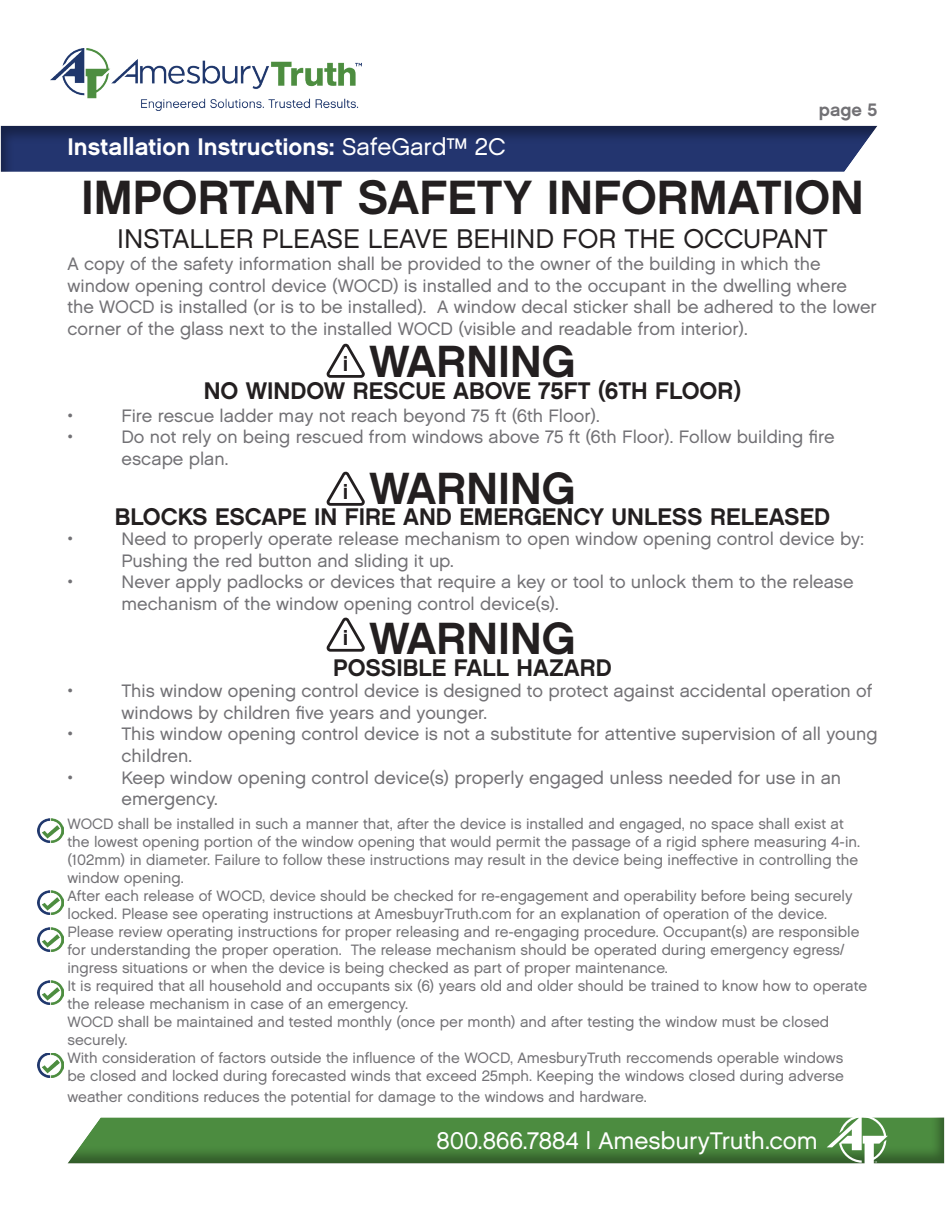
<style>
.page{position:relative;width:945px;height:1215px;background:#fff}
.page>*{position:absolute;margin:0;border:0;box-sizing:border-box;transform-origin:0 0}
.t1{font:48px "Chalet New York Nineteen Sixty";color:#231f20}
.t2{font:45px "Chalet New York Nineteen Sixty";color:#231f20}
.t3{font:27px "Chalet London Nineteen Sixty";color:#231f20}
.t4{font:24px "Chalet New York Nineteen Sixty";color:#231f20}
.t5{font:24px "Chalet New York Nineteen Sixty";color:#fff}
.t6{font:24px "Chalet London Nineteen Sixty";color:#fff}
.t7{font:21.6px "Chalet New York Nineteen Sixty";color:#231f20}
.t8{font:18px/21.6px "Chalet London Nineteen Sixty";color:#727175}
.t9{font:18px "Chalet New York Nineteen Sixty";color:#727175}
.t10{font:15px/18px "Chalet London Nineteen Sixty";color:#727175}
.s1{font-family:"Chalet London Nineteen Sixty"}
</style>
<div class="page">
<img style="left:50px;top:48px;width:312px;height:63px">
<div style="left:1px;top:125px;width:877px;height:49px;background:#231f20;opacity:.4"></div>
<svg style="left:68px;top:1117px;width:876px;height:47px;background:#548b49"></svg>
<svg style="left:327px;top:618px;width:38px;height:34px"></svg>
<img style="left:38px;top:818px;width:25px;height:25px">
<img style="left:38px;top:891px;width:25px;height:24px">
<img style="left:38px;top:927px;width:25px;height:25px">
<img style="left:38px;top:981px;width:25px;height:24px">
<img style="left:38px;top:1053px;width:25px;height:24px">
<svg style="left:327px;top:472px;width:38px;height:34px"></svg>
<svg style="left:327px;top:344px;width:38px;height:34px"></svg>
<p class="t5" style="left:68px;top:132px;width:440px">Installation Instructions: <span class="s1">SafeGard™ 2C</span></p>
<p class="t9" style="left:819px;top:98px;width:60px">page 5</p>
<p class="t1" style="left:81px;top:167px;width:784px">IMPORTANT SAFETY INFORMATION</p>
<p class="t3" style="left:117px;top:222px;width:712px">INSTALLER PLEASE LEAVE BEHIND FOR THE OCCUPANT</p>
<p class="t8" style="left:68px;top:253px;width:811px">A copy of the safety information shall be provided to the owner of the building in which the window opening control device (WOCD) is installed and to the occupant in the dwelling where the WOCD is installed (or is to be installed). A window decal sticker shall be adhered to the lower corner of the glass next to the installed WOCD (visible and readable from interior).</p>
<p class="t7" style="left:343px;top:350px;width:7px">i</p>
<p class="t2" style="left:370px;top:334px;width:207px">WARNING</p>
<p class="t4" style="left:204px;top:375px;width:539px">NO WINDOW RESCUE ABOVE 75FT (6TH FLOOR)</p>
<p class="t8" style="left:68px;top:405px;width:7px">•</p>
<p class="t8" style="left:122px;top:405px;width:480px">Fire rescue ladder may not reach beyond 75 ft (6th Floor).</p>
<p class="t8" style="left:68px;top:426px;width:7px">•</p>
<p class="t8" style="left:122px;top:426px;width:715px">Do not rely on being rescued from windows above 75 ft (6th Floor). Follow building fire escape plan.</p>
<p class="t4" style="left:115px;top:502px;width:717px">BLOCKS ESCAPE IN FIRE AND EMERGENCY UNLESS RELEASED</p>
<p class="t8" style="left:68px;top:528px;width:7px">•</p>
<p class="t8" style="left:122px;top:528px;width:744px">Need to properly operate release mechanism to open window opening control device by:<br>Pushing the red button and sliding it up.</p>
<p class="t8" style="left:68px;top:571px;width:7px">•</p>
<p class="t8" style="left:122px;top:571px;width:734px">Never apply padlocks or devices that require a key or tool to unlock them to the release mechanism of the window opening control device(s).</p>
<p class="t2" style="left:370px;top:460px;width:207px">WARNING</p>
<p class="t7" style="left:343px;top:478px;width:7px">i</p>
<p class="t7" style="left:343px;top:624px;width:7px">i</p>
<p class="t2" style="left:370px;top:610px;width:207px">WARNING</p>
<p class="t4" style="left:333px;top:652px;width:280px">POSSIBLE FALL HAZARD</p>
<p class="t8" style="left:68px;top:680px;width:7px">•</p>
<p class="t8" style="left:122px;top:680px;width:752px">This window opening control device is designed to protect against accidental operation of windows by children five years and younger.</p>
<p class="t8" style="left:68px;top:723px;width:7px">•</p>
<p class="t8" style="left:122px;top:723px;width:758px">This window opening control device is not a substitute for attentive supervision of all young</p>
<p class="t8" style="left:122px;top:745px;width:72px">children.</p>
<p class="t8" style="left:68px;top:766px;width:7px">•</p>
<p class="t8" style="left:122px;top:766px;width:721px">Keep window opening control device(s) properly engaged unless needed for use in an emergency.</p>
<p class="t10" style="left:68px;top:815px;width:794px">WOCD shall be installed in such a manner that, after the device is installed and engaged, no space shall exist at the lowest opening portion of the window opening that would permit the passage of a rigid sphere measuring 4-in. (102mm) in diameter. Failure to follow these instructions may result in the device being ineffective in controlling the window opening.</p>
<p class="t10" style="left:68px;top:887px;width:787px">After each release of WOCD, device should be checked for re-engagement and operability before being securely locked. Please see operating instructions at AmesbuyrTruth.com for an explanation of operation of the device.</p>
<p class="t10" style="left:68px;top:923px;width:793px">Please review operating instructions for proper releasing and re-engaging procedure. Occupant(s) are responsible for understanding the proper operation. The release mechanism should be operated during emergency egress/ ingress situations or when the device is being checked as part of proper maintenance.</p>
<p class="t10" style="left:68px;top:977px;width:801px">It is required that all household and occupants six (6) years old and older should be trained to know how to operate the release mechanism in case of an emergency.</p>
<p class="t10" style="left:68px;top:1013px;width:763px">WOCD shall be maintained and tested monthly (once per month) and after testing the window must be closed securely.</p>
<p class="t10" style="left:68px;top:1049px;width:778px">With consideration of factors outside the influence of the WOCD, AmesburyTruth reccomends operable windows be closed and locked during forecasted winds that exceed 25mph. Keeping the windows closed during adverse</p>
<p class="t10" style="left:68px;top:1088px;width:581px">weather conditions reduces the potential for damage to the windows and hardware.</p>
<p class="t6" style="left:437px;top:1126px;width:383px">800.866.7884 | AmesburyTruth.com</p>
</div>
